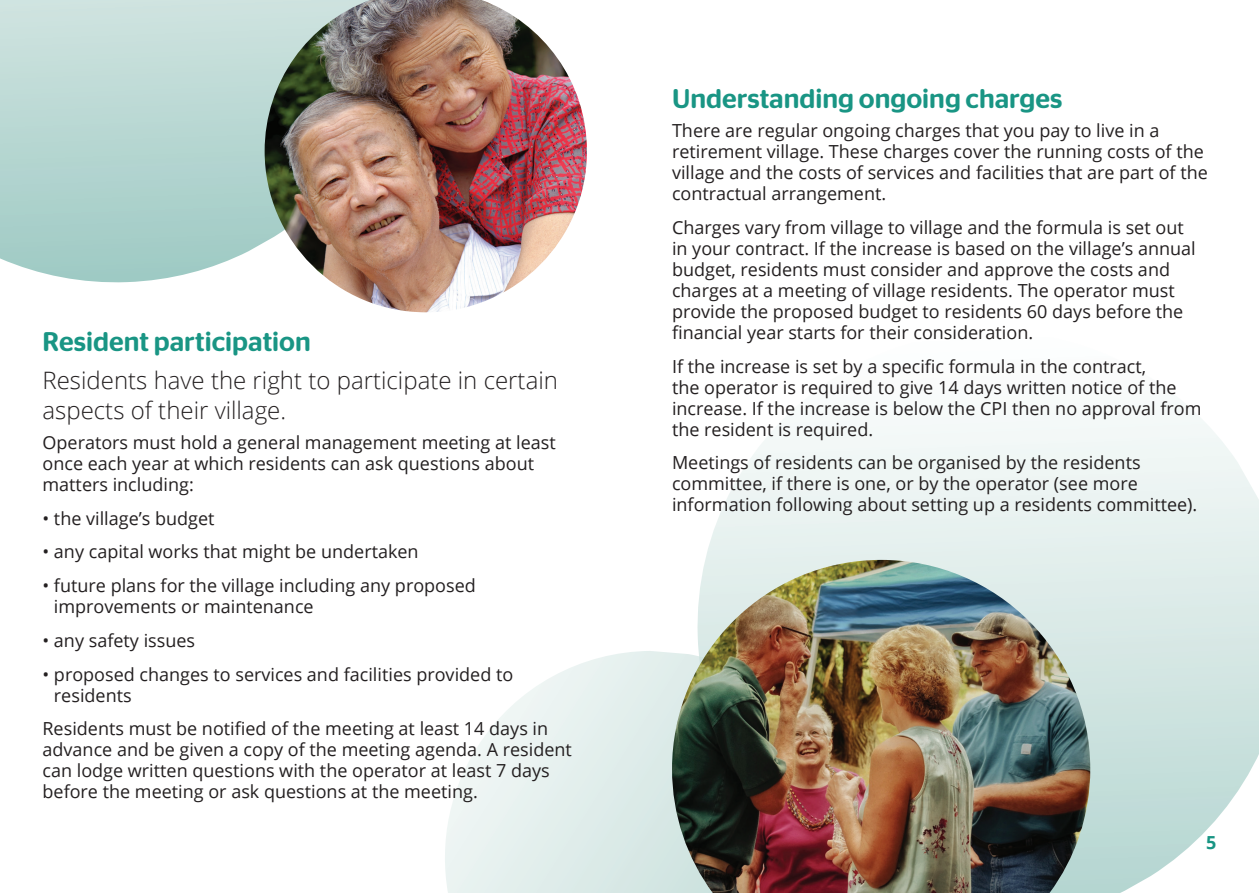
<style>
.page{position:relative;width:1259px;height:893px;background:#fff}
.page>*{position:absolute;margin:0;border:0;box-sizing:border-box;transform-origin:0 0}
.page_head{font:500 27px "Stag Sans Round";color:#199584}
.sub{font:300 24px/30px "Open Sans";color:#231f20}
.t1{font:18px/21px "Open Sans";color:#231f20}
.t2{font:700 18px "Open Sans";color:#199584}
</style>
<div class="page">
<svg style="left:445px;top:651px;width:227px;height:242px"></svg>
<svg style="left:0;top:0;width:265px;height:283px;background:#bad8d3"></svg>
<img style="left:265px;top:0;width:322px;height:312px">
<svg style="left:705px;top:415px;width:554px;height:478px"></svg>
<img style="left:672px;top:560px;width:418px;height:333px">
<p class="page_head" style="left:43px;top:326px;width:270px">Resident participation</p>
<p class="sub" style="left:43px;top:365px;width:517px">Residents have the right to participate in certain aspects of their village.</p>
<p class="t1" style="left:43px;top:431px;width:515px">Operators must hold a general management meeting at least once each year at which residents can ask questions about matters including:</p>
<p class="t1" style="left:43px;top:507px;width:174px">• the village’s budget</p>
<p class="t1" style="left:43px;top:541px;width:378px">• any capital works that might be undertaken</p>
<p class="t1" style="left:54px;top:575px;width:423px;text-indent:-11px">• future plans for the village including any proposed improvements or maintenance</p>
<p class="t1" style="left:43px;top:629px;width:154px">• any safety issues</p>
<p class="t1" style="left:54px;top:663px;width:461px;text-indent:-11px">• proposed changes to services and facilities provided to residents</p>
<p class="t1" style="left:43px;top:718px;width:531px">Residents must be notified of the meeting at least 14 days in advance and be given a copy of the meeting agenda. A resident can lodge written questions with the operator at least 7 days before the meeting or ask questions at the meeting.</p>
<p class="page_head" style="left:672px;top:83px;width:392px">Understanding ongoing charges</p>
<p class="t1" style="left:672px;top:120px;width:537px">There are regular ongoing charges that you pay to live in a retirement village. These charges cover the running costs of the village and the costs of services and facilities that are part of the contractual arrangement.</p>
<p class="t1" style="left:672px;top:216px;width:525px">Charges vary from village to village and the formula is set out in your contract. If the increase is based on the village’s annual budget, residents must consider and approve the costs and charges at a meeting of village residents. The operator must provide the proposed budget to residents 60 days before the financial year starts for their consideration.</p>
<p class="t1" style="left:672px;top:355px;width:531px">If the increase is set by a specific formula in the contract,<br>the operator is required to give 14 days written notice of the increase. If the increase is below the CPI then no approval from the resident is required.</p>
<p class="t1" style="left:672px;top:452px;width:527px">Meetings of residents can be organised by the residents committee, if there is one, or by the operator (see more information following about setting up a residents committee).</p>
<p class="t2" style="left:1206px;top:830px;width:12px">5</p>
</div>
